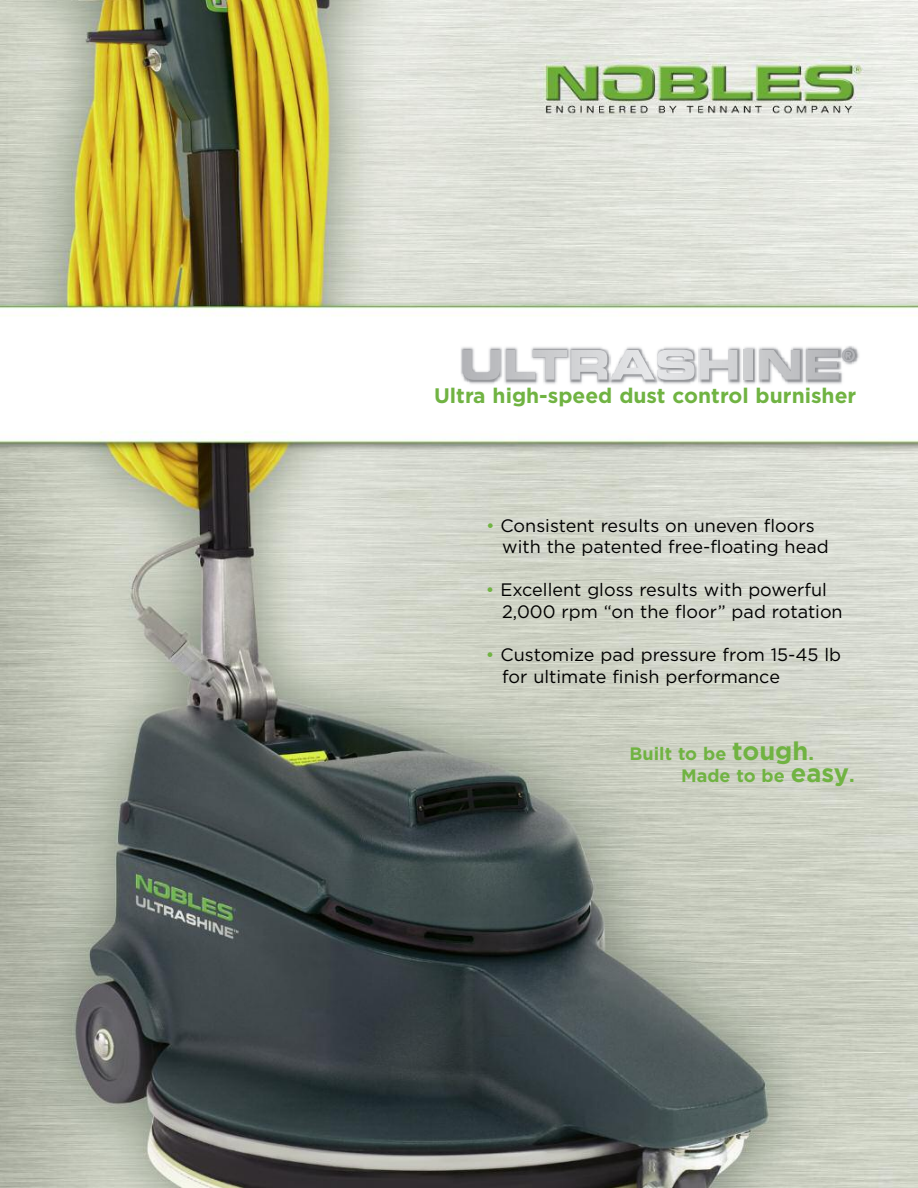
<style>
.page{position:relative;width:918px;height:1188px;background:#fff}
.page>*{position:absolute;margin:0;border:0;box-sizing:border-box;transform-origin:0 0}
.t1{font:700 21px "Gotham";color:#70b342}
.t2{font:18px/21.6px "Gotham";color:#000}
.t3{font:700 18px/22.5px "Gotham";color:#70b342}
.s1{color:#70b342}
.s2{font-size:25.5px}
.s3{font-size:19.5px}
</style>
<div class="page">
<img style="left:0;top:0;width:918px;height:1188px">
<img style="left:460px;top:346px;width:400px;height:39px">
<svg style="left:463px;top:350px;width:37px;height:30px"></svg>
<svg style="left:506px;top:350px;width:231px;height:30px"></svg>
<div style="left:744px;top:350px;width:9px;height:30px;background:#cccdcf"></div>
<svg style="left:760px;top:350px;width:40px;height:30px"></svg>
<svg style="left:806px;top:349px;width:49px;height:31px"></svg>
<p class="t1" style="left:434px;top:384px;width:424px">Ultra high-speed dust control burnisher</p>
<p class="t2" style="left:502px;top:515px;width:328px;text-indent:-16px"><span class="s1">•</span> Consistent results on uneven floors with the patented free-floating head</p>
<p class="t2" style="left:502px;top:579px;width:342px;text-indent:-16px"><span class="s1">•</span> Excellent gloss results with powerful<br>2,000 rpm “on the floor” pad rotation</p>
<p class="t2" style="left:502px;top:644px;width:341px;text-indent:-16px"><span class="s1">•</span> Customize pad pressure from 15-45 lb for ultimate finish performance</p>
<p class="t3" style="left:681px;top:742px;width:175px;text-indent:-52px">Built to be <span class="s2">tough</span><span class="s3">.<br></span>Made to be <span class="s2">easy</span><span class="s3">.</span></p>
</div>
